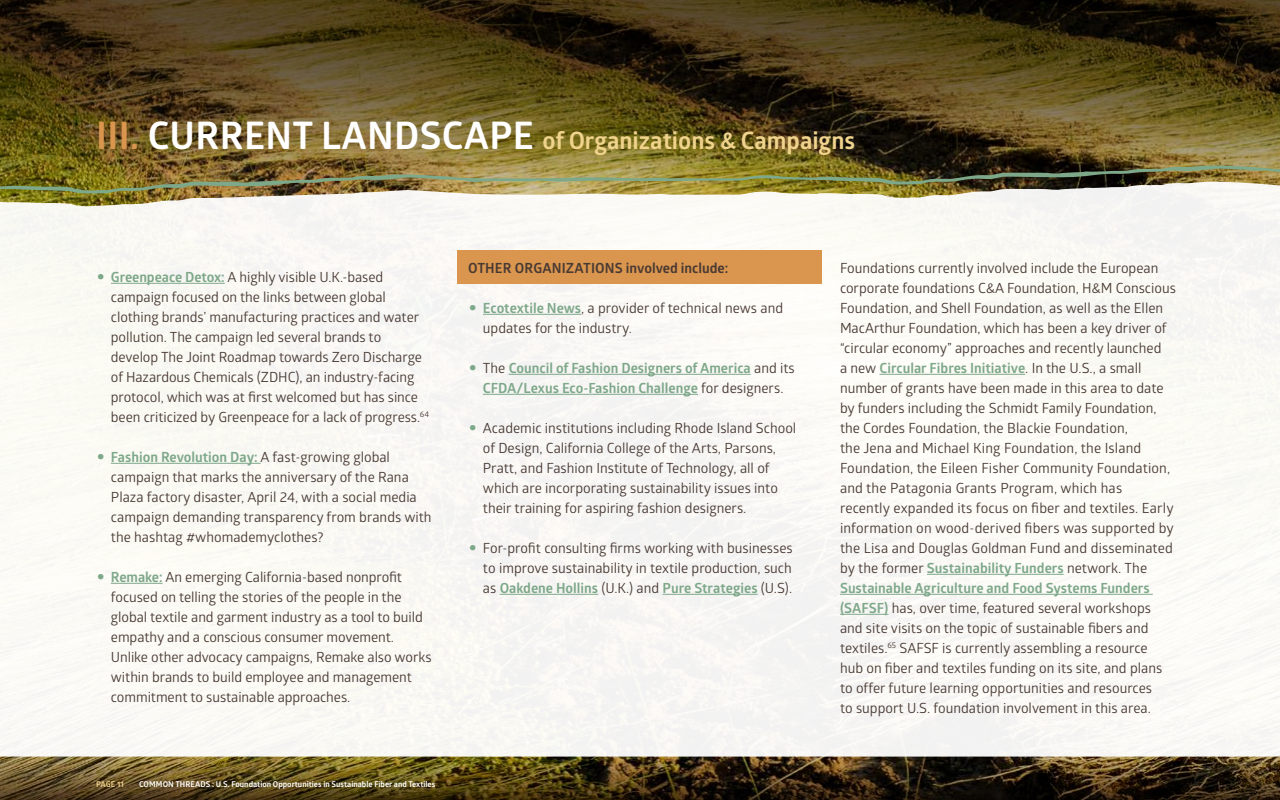
<style>
.page{position:relative;width:1280px;height:800px;background:#fff}
.page>*{position:absolute;margin:0;border:0;box-sizing:border-box;transform-origin:0 0}
.t1{font:700 24px "Glober";color:#f0d38d}
.t2{font:14px/20px "Glober";color:#493a33}
.t3{font:700 14px/20px "Glober";color:#7ea88a;text-align:center}
.t4{font:700 14px "Glober";color:#493a33}
.t5{font:700 8px "Glober";color:#fff}
.t6{font:700 8px "Glober";letter-spacing:-.005em;color:#f0d38d}
.s1{font-size:38px;color:#da964f}
.s2{font-size:38px;color:#fff}
.s3{font-weight:700;font-size:26px;color:#7ea88a}
.s4{font-weight:700;color:#7ea88a}
.s5{font-size:26px}
.s6{font-weight:400;color:#493a33}
</style>
<div class="page">
<svg style="left:0;top:0;width:1280px;height:166px;background:#51421b"></svg>
<img style="left:0;top:757px;width:1280px;height:43px">
<img style="left:0;top:166px;width:1280px;height:16px">
<div style="left:0;top:182px;width:1280px;height:575px;background:#faf9f4"></div>
<div style="left:458px;top:250px;width:364px;height:34px;background:#da964f"></div>
<hr style="left:111px;top:283px;width:114px;height:1px;background:#7ea88a">
<hr style="left:111px;top:463px;width:150px;height:1px;background:#7ea88a">
<hr style="left:111px;top:583px;width:52px;height:1px;background:#7ea88a">
<hr style="left:483px;top:314px;width:98px;height:1px;background:#7ea88a">
<hr style="left:509px;top:374px;width:242px;height:1px;background:#7ea88a">
<hr style="left:483px;top:394px;width:215px;height:1px;background:#7ea88a">
<hr style="left:500px;top:594px;width:98px;height:1px;background:#7ea88a">
<hr style="left:663px;top:594px;width:95px;height:1px;background:#7ea88a">
<hr style="left:879px;top:374px;width:146px;height:1px;background:#7ea88a">
<hr style="left:927px;top:574px;width:137px;height:1px;background:#7ea88a">
<hr style="left:840px;top:594px;width:313px;height:1px;background:#7ea88a">
<hr style="left:840px;top:614px;width:48px;height:1px;background:#7ea88a">
<h1 class="t1" style="left:96px;top:123px;width:761px"><span class="s1">III.</span> <span class="s2">CURRENT LANDSCAPE</span> of Organizations &amp; Campaigns</h1>
<p class="t2" style="left:111px;top:266px;width:320px;text-indent:-15px"><span class="s3">•</span> <span class="s4">Greenpeace Detox:</span> A highly visible U.K.-based campaign focused on the links between global clothing brands’ manufacturing practices and water pollution. The campaign led several brands to develop The Joint Roadmap towards Zero Discharge of Hazardous Chemicals (ZDHC), an industry-facing protocol, which was at first welcomed but has since been criticized by Greenpeace for a lack of progress.<sup>64</sup></p>
<p class="t2" style="left:111px;top:446px;width:322px;text-indent:-15px"><span class="s3">•</span> <span class="s4">Fashion Revolution Day:</span> A fast-growing global campaign that marks the anniversary of the Rana Plaza factory disaster, April 24, with a social media campaign demanding transparency from brands with the hashtag #whomademyclothes?</p>
<p class="t2" style="left:111px;top:566px;width:322px;text-indent:-15px"><span class="s3">•</span> <span class="s4">Remake:</span> An emerging California-based nonprofit focused on telling the stories of the people in the global textile and garment industry as a tool to build empathy and a conscious consumer movement.<br>Unlike other advocacy campaigns, Remake also works within brands to build employee and management commitment to sustainable approaches.</p>
<p class="t6" style="left:96px;top:779px;width:29px">PAGE 11</p>
<p class="t5" style="left:139px;top:779px;width:298px">COMMON THREADS : U.S. Foundation Opportunities in Sustainable Fiber and Textiles</p>
<p class="t4" style="left:468px;top:258px;width:262px">OTHER ORGANIZATIONS involved include:</p>
<p class="t2" style="left:483px;top:297px;width:302px;text-indent:-15px"><span class="s3">•</span> <span class="s4">Ecotextile News</span>, a provider of technical news and updates for the industry.</p>
<p class="t3" style="left:468px;top:358px;width:328px"><span class="s5">•</span> <span class="s6">The</span> Council of Fashion Designers of America <span class="s6">and its<br></span>CFDA/Lexus Eco-Fashion Challenge <span class="s6">for designers.</span></p>
<p class="t2" style="left:483px;top:417px;width:315px;text-indent:-15px"><span class="s3">•</span> Academic institutions including Rhode Island School of Design, California College of the Arts, Parsons, Pratt, and Fashion Institute of Technology, all of which are incorporating sustainability issues into their training for aspiring fashion designers.</p>
<p class="t2" style="left:483px;top:537px;width:311px;text-align:justify;text-indent:-15px"><span class="s3">•</span> For-profit consulting firms working with businesses to improve sustainability in textile production, such as <span class="s4">Oakdene Hollins</span> (U.K.) and <span class="s4">Pure Strategies</span> (U.S).</p>
<p class="t2" style="left:840px;top:257px;width:338px">Foundations currently involved include the European corporate foundations C&amp;A Foundation, H&amp;M Conscious Foundation, and Shell Foundation, as well as the Ellen MacArthur Foundation, which has been a key driver of “circular economy” approaches and recently launched<br>a new <span class="s4">Circular Fibres Initiative</span>. In the U.S., a small number of grants have been made in this area to date by funders including the Schmidt Family Foundation, the Cordes Foundation, the Blackie Foundation,<br>the Jena and Michael King Foundation, the Island Foundation, the Eileen Fisher Community Foundation, and the Patagonia Grants Program, which has<br>recently expanded its focus on fiber and textiles. Early information on wood-derived fibers was supported by the Lisa and Douglas Goldman Fund and disseminated by the former <span class="s4">Sustainability Funders</span> network. The <span class="s4">Sustainable Agriculture and Food Systems Funders (SAFSF)</span> has, over time, featured several workshops and site visits on the topic of sustainable fibers and textiles.<sup>65</sup> SAFSF is currently assembling a resource<br>hub on fiber and textiles funding on its site, and plans to offer future learning opportunities and resources<br>to support U.S. foundation involvement in this area.</p>
</div>
